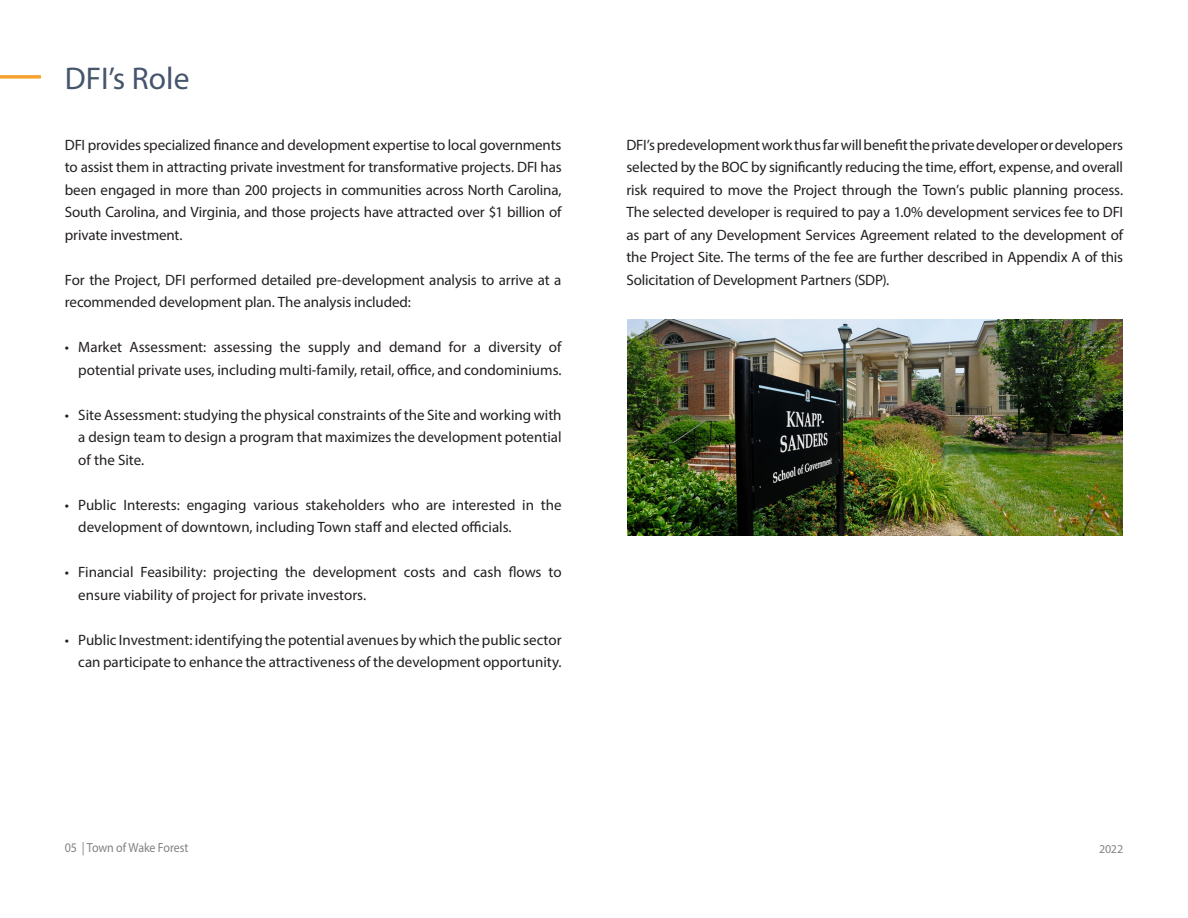
<style>
.page{position:relative;width:1188px;height:918px;background:#fff}
.page>*{position:absolute;margin:0;border:0;box-sizing:border-box;transform-origin:0 0}
.t1{font:31.5px "Myriad Pro";color:#45556c}
.t2{font:15px/22.5px "Myriad Pro";color:#231f20;text-align:justify}
.t3{font:13.2px "Myriad Pro";letter-spacing:-.01em;color:#808285;scale:.91 1}
.t4{font:12px "Myriad Pro";color:#808285}
</style>
<div class="page">
<hr style="left:0;top:75px;width:41px;height:3px;background:#f9a22d">
<img style="left:627px;top:320px;width:495px;height:216px">
<p class="t1" style="left:65px;top:59px;width:126px">DFI’s Role</p>
<p class="t2" style="left:65px;top:133px;width:498px">DFI provides specialized finance and development expertise to local governments to assist them in attracting private investment for transformative projects. DFI has been engaged in more than 200 projects in communities across North Carolina, South Carolina, and Virginia, and those projects have attracted over $1 billion of private investment.</p>
<p class="t2" style="left:65px;top:268px;width:498px">For the Project, DFI performed detailed pre-development analysis to arrive at a recommended development plan. The analysis included:</p>
<p class="t2" style="left:65px;top:336px;width:498px;text-align:right">• Market Assessment: assessing the supply and demand for a diversity of potential private uses, including multi-family, retail, office, and condominiums.</p>
<p class="t2" style="left:78px;top:403px;width:485px;text-indent:-14px">• Site Assessment: studying the physical constraints of the Site and working with a design team to design a program that maximizes the development potential of the Site.</p>
<p class="t2" style="left:78px;top:493px;width:485px;text-indent:-14px">• Public Interests: engaging various stakeholders who are interested in the development of downtown, including Town staff and elected officials.</p>
<p class="t2" style="left:78px;top:561px;width:485px;text-indent:-14px">• Financial Feasibility: projecting the development costs and cash flows to ensure viability of project for private investors.</p>
<p class="t2" style="left:65px;top:628px;width:498px;text-align:right">• Public Investment: identifying the potential avenues by which the public sector can participate to enhance the attractiveness of the development opportunity.</p>
<p class="t2" style="left:626px;top:133px;width:498px">DFI’s predevelopment work thus far will benefit the private developer or developers selected by the BOC by significantly reducing the time, effort, expense, and overall risk required to move the Project through the Town’s public planning process.<br>The selected developer is required to pay a 1.0% development services fee to DFI as part of any Development Services Agreement related to the development of the Project Site. The terms of the fee are further described in Appendix A of this Solicitation of Development Partners (SDP).</p>
<p class="t3" style="left:65px;top:840px;width:138px">05 | Town of Wake Forest</p>
<p class="t4" style="left:1099px;top:842px;width:26px">2022</p>
</div>
